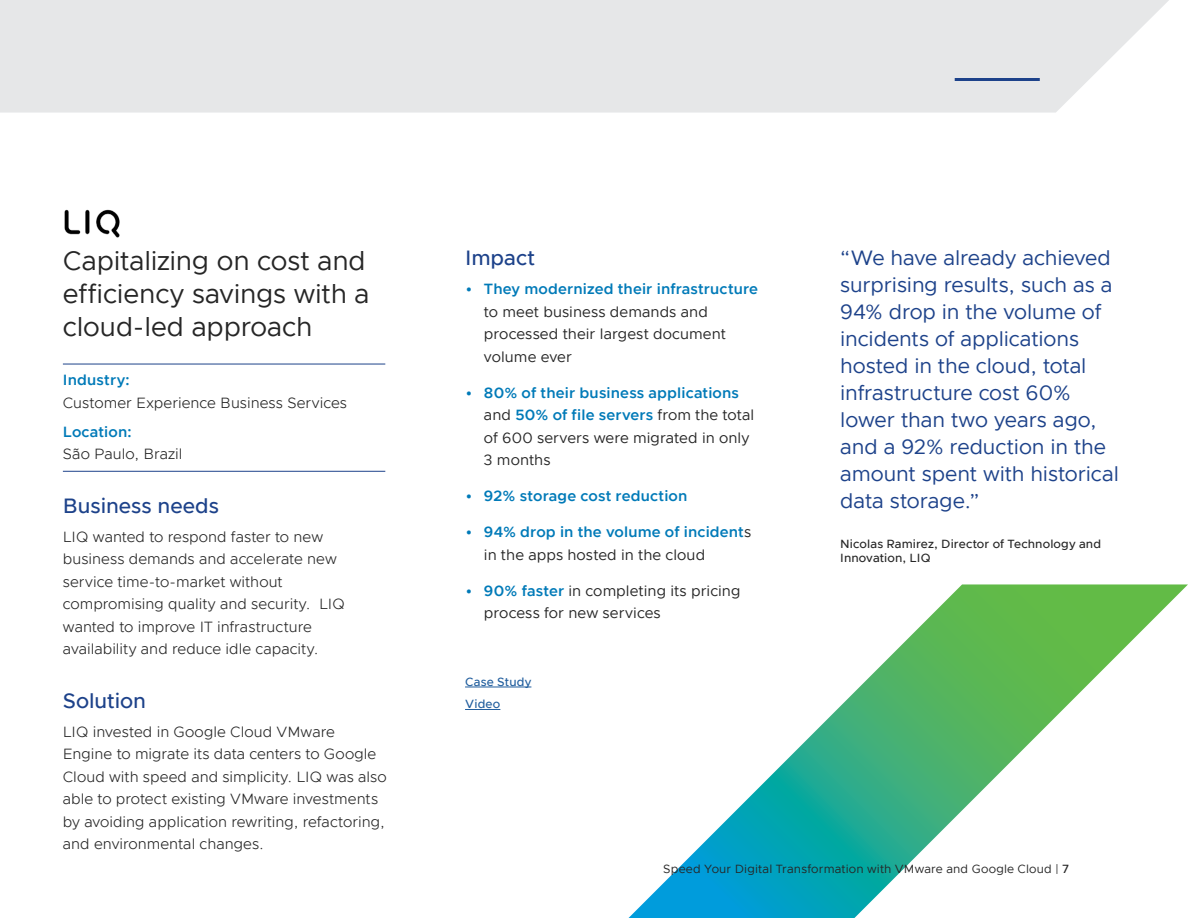
<style>
.page{position:relative;width:1188px;height:918px;background:#fff}
.page>*{position:absolute;margin:0;border:0;box-sizing:border-box;transform-origin:0 0}
.t1{font:27px/33px "Metropolis";letter-spacing:-.005em;color:#262626}
.t2{font:21px/27px "Metropolis";letter-spacing:-.005em;color:#1d428a}
.t3{font:500 21px "Metropolis";color:#1d428a}
.t4{font:300 15px/22.5px "Metropolis";color:#262626}
.t5{font:15px/22.5px "Metropolis";letter-spacing:.005em;color:#262626}
.t6{font:600 15px/22.5px "Metropolis";letter-spacing:.01em;color:#007ab8}
.t7{font:12px "Metropolis";letter-spacing:.015em;color:#262626}
.t8{font:500 12px/13.5px "Metropolis";letter-spacing:.01em;color:#262626}
.t9{font:500 12px/22.5px "Metropolis";letter-spacing:.015em;color:#215e9e}
.s1{font-weight:600;color:#007ab8}
.s2{font-weight:400;color:#262626}
.s3{font-weight:500}
</style>
<div class="page">
<div style="left:0;top:0;width:1169px;height:113px;background:#e6e7e8"></div>
<svg style="left:629px;top:584px;width:559px;height:334px"></svg>
<hr style="left:63px;top:364px;width:322px;height:1px;background:#1d428a">
<hr style="left:63px;top:471px;width:322px;height:1px;background:#1d428a">
<hr style="left:465px;top:687px;width:66px;height:1px;background:#215e9e">
<hr style="left:465px;top:709px;width:35px;height:1px;background:#215e9e">
<hr style="left:955px;top:78px;width:85px;height:3px;background:#1d428a">
<img style="left:64px;top:209px;width:56px;height:29px">
<h1 class="t1" style="left:63px;top:244px;width:308px">Capitalizing on cost and efficiency savings with a cloud-led approach</h1>
<p class="t6" style="left:63px;top:369px;width:69px">Industry:</p>
<p class="t4" style="left:63px;top:391px;width:286px">Customer Experience Business Services</p>
<p class="t6" style="left:63px;top:420px;width:71px">Location:</p>
<p class="t4" style="left:63px;top:443px;width:121px">São Paulo, Brazil</p>
<h2 class="t3" style="left:63px;top:492px;width:158px">Business needs</h2>
<p class="t4" style="left:63px;top:525px;width:284px">LIQ wanted to respond faster to new business demands and accelerate new service time-to-market without compromising quality and security. LIQ wanted to improve IT infrastructure availability and reduce idle capacity.</p>
<h2 class="t3" style="left:63px;top:687px;width:85px">Solution</h2>
<p class="t4" style="left:63px;top:720px;width:325px">LIQ invested in Google Cloud VMware Engine to migrate its data centers to Google Cloud with speed and simplicity. LIQ was also able to protect existing VMware investments by avoiding application rewriting, refactoring, and environmental changes.</p>
<h2 class="t3" style="left:465px;top:244px;width:72px">Impact</h2>
<p class="t6" style="left:466px;top:278px;width:294px">• They modernized their infrastructure</p>
<p class="t5" style="left:484px;top:300px;width:243px">to meet business demands and processed their largest document volume ever</p>
<p class="t5" style="left:484px;top:381px;width:272px;text-indent:-18px"><span class="s1">• 80% of their business applications </span>and <span class="s1">50% of file servers</span> from the total of 600 servers were migrated in only<br>3 months</p>
<p class="t6" style="left:466px;top:485px;width:223px">• 92% storage cost reduction</p>
<p class="t6" style="left:484px;top:521px;width:269px;text-indent:-18px">• 94% drop in the volume of incident<span class="s2">s in the apps hosted in the cloud</span></p>
<p class="t5" style="left:484px;top:579px;width:258px;text-indent:-18px"><span class="s1">• 90% faster</span> in completing its pricing process for new services</p>
<p class="t9" style="left:465px;top:670px;width:68px">Case Study<br>Video</p>
<p class="t2" style="left:840px;top:244px;width:280px">“We have already achieved surprising results, such as a<br>94% drop in the volume of incidents of applications hosted in the cloud, total infrastructure cost 60% lower than two years ago, and a 92% reduction in the amount spent with historical data storage.”</p>
<p class="t8" style="left:840px;top:537px;width:262px">Nicolas Ramirez, Director of Technology and<br>Innovation, LIQ</p>
<p class="t7" style="left:663px;top:861px;width:407px">Speed Your Digital Transformation with VMware and Google Cloud | <span class="s3">7</span></p>
</div>
